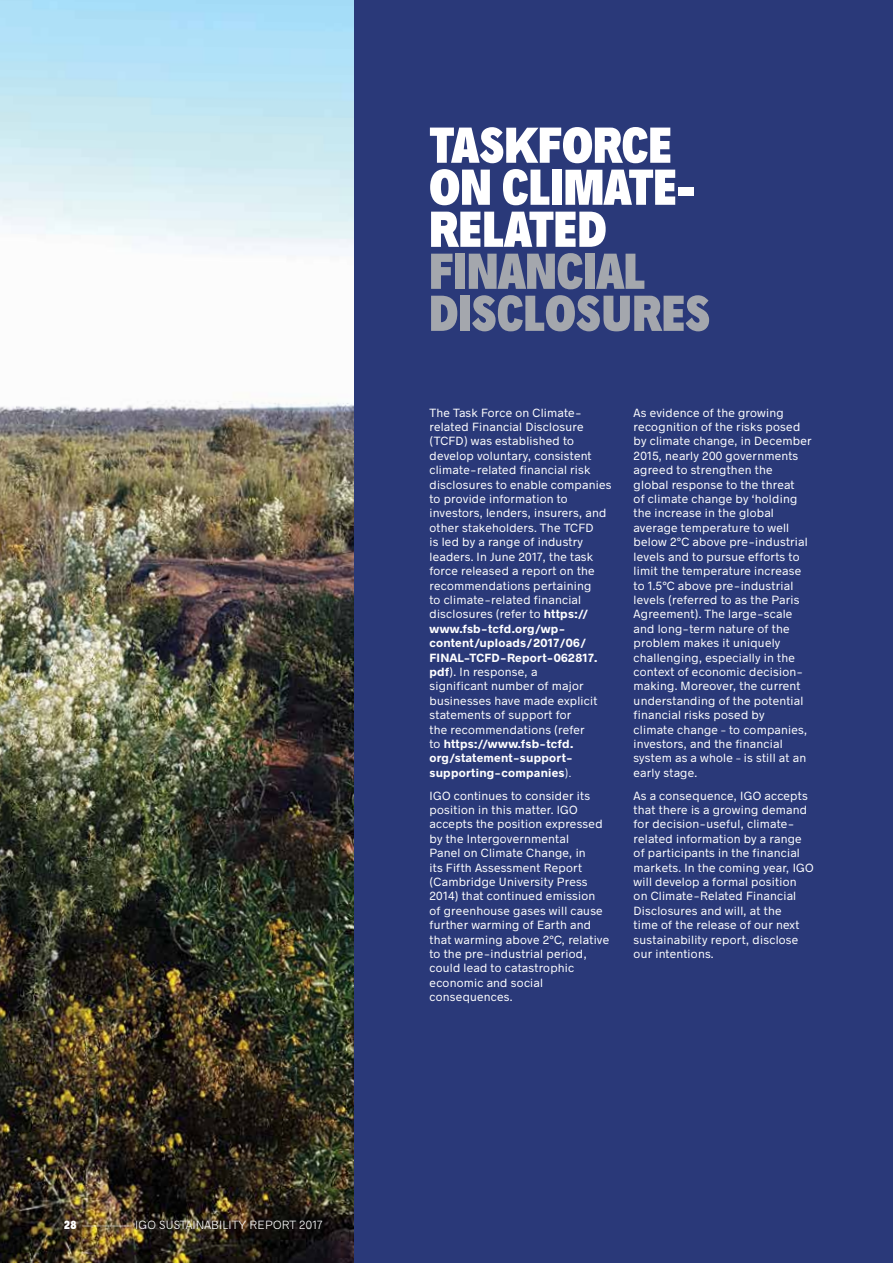
<style>
.page{position:relative;width:893px;height:1263px;background:#fff}
.page>*{position:absolute;margin:0;border:0;box-sizing:border-box;transform-origin:0 0}
.t1{font:900 condensed 51px/42px "Radnika";letter-spacing:.01em;color:#fff}
.t2{font:900 condensed 51px/42px "Radnika";letter-spacing:.01em;color:#a4a7ad}
.t3{font:12px/14.4px "Radnika";letter-spacing:.02em;color:#fff}
.t4{font:300 12px "Radnika";letter-spacing:.02em;color:#fff;scale:4 1}
.s1{font-weight:900;font-stretch:condensed}
.s2{font-weight:700}
.s3{font-weight:300}
</style>
<div class="page">
<img style="left:0;top:0;width:355px;height:1263px">
<div style="left:355px;top:0;width:538px;height:1263px;background:#2a3979"></div>
<p class="t4" style="left:64px;top:1216px;width:66px"><span class="s1">28</span> —IGO SUSTAINABILITY REPORT 2017</p>
<h1 class="t1" style="left:429px;top:121px;width:267px">TASKFORCE<br>ON CLIMATE-<br>RELATED</h1>
<h1 class="t2" style="left:429px;top:247px;width:282px">FINANCIAL<br>DISCLOSURES</h1>
<p class="t3" style="left:429px;top:405px;width:183px">The Task Force on Climate&shy;related Financial Disclosure (TCFD) was established to develop voluntary, consistent climate-related financial risk disclosures to enable companies to provide information to investors, lenders, insurers, and other stakeholders. The TCFD<br>is led by a range of industry leaders. In June 2017, the task force released a report on the recommendations pertaining<br>to climate-related financial disclosures (refer to <span class="s2">https:// www.fsb-tcfd.org/wp&shy;content/uploads/2017/06/<br>FINAL-TCFD-Report-062817. pdf</span>). In response, a<br>significant number of major businesses have made explicit statements of support for<br>the recommendations (refer<br>to <span class="s2">https://www.fsb-tcfd. org/statement-support&shy;supporting-companies</span><span class="s3">).</span></p>
<p class="t3" style="left:429px;top:788px;width:181px">IGO continues to consider its position in this matter. IGO accepts the position expressed by the Intergovernmental<br>Panel on Climate Change, in<br>its Fifth Assessment Report (Cambridge University Press<br>2014) that continued emission of greenhouse gases will cause further warming of Earth and that warming above 2°C, relative to the pre-industrial period, could lead to catastrophic economic and social consequences.</p>
<p class="t3" style="left:634px;top:405px;width:179px">As evidence of the growing recognition of the risks posed by climate change, in December<br>2015, nearly 200 governments agreed to strengthen the<br>global response to the threat<br>of climate change by ‘holding the increase in the global average temperature to well below 2°C above pre-industrial levels and to pursue efforts to limit the temperature increase to 1.5°C above pre-industrial levels (referred to as the Paris<br>Agreement). The large-scale and long-term nature of the problem makes it uniquely challenging, especially in the context of economic decision&shy;making. Moreover, the current understanding of the potential financial risks posed by<br>climate change – to companies, investors, and the financial system as a whole – is still at an early stage.</p>
<p class="t3" style="left:634px;top:788px;width:182px">As a consequence, IGO accepts that there is a growing demand for decision-useful, climate&shy;related information by a range of participants in the financial markets. In the coming year, IGO will develop a formal position<br>on Climate-Related Financial<br>Disclosures and will, at the<br>time of the release of our next sustainability report, disclose our intentions.</p>
</div>
